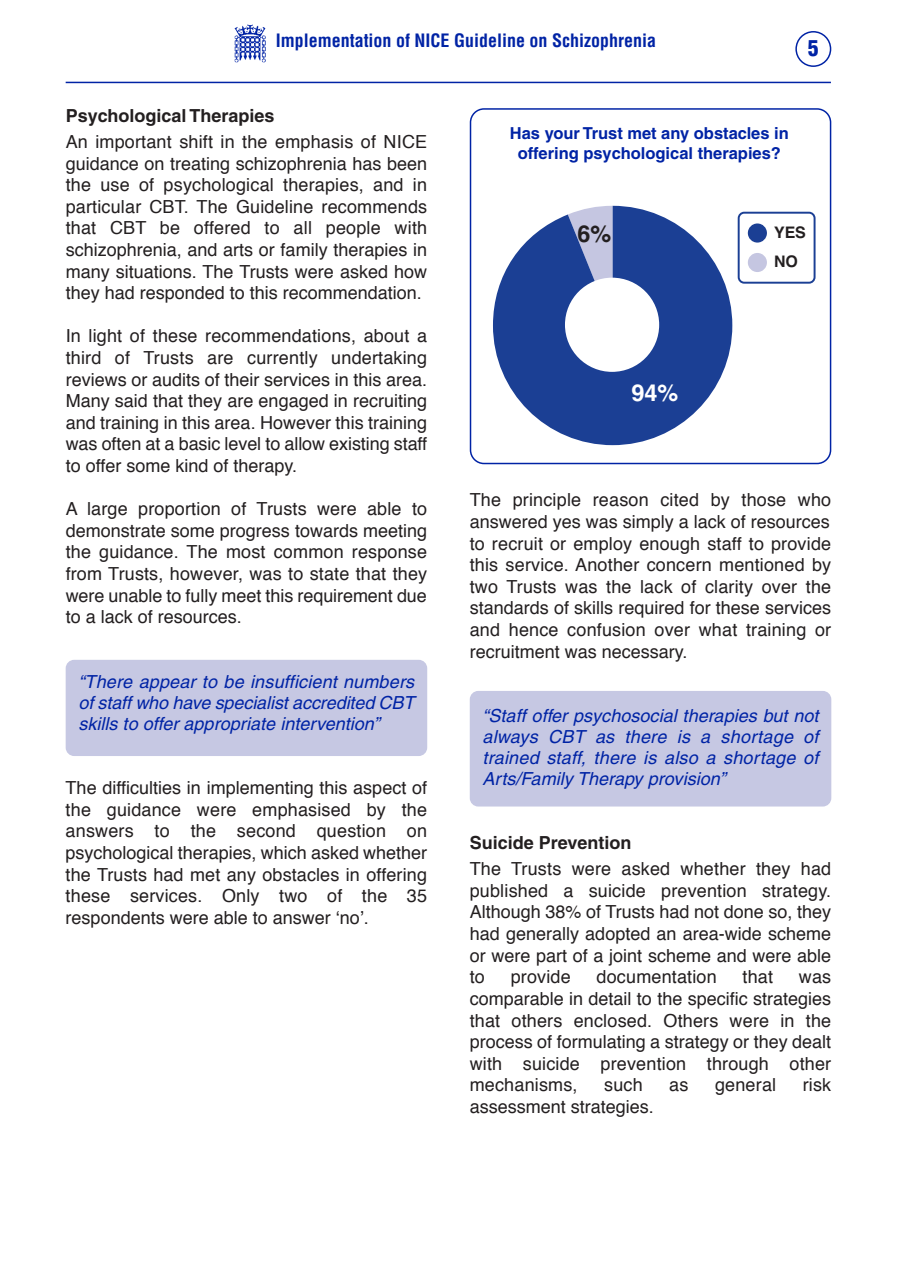
<style>
.page{position:relative;width:897px;height:1267px;background:#fff}
.page>*{position:absolute;margin:0;border:0;box-sizing:border-box;transform-origin:0 0}
.t1{font:700 23.4px "Helvetica";color:#fff}
.t2{font:700 23.4px "Helvetica";color:#231f20}
.t3{font:900 condensed 21.6px "Helvetica LT";color:#0023a5}
.t4{font:18px/21.6px "Helvetica";color:#231f20;text-align:justify}
.t5{font:italic 18px/21px "Helvetica LT";letter-spacing:.005em;color:#0023a5;text-align:justify}
.t6{font:700 condensed 18px "Helvetica LT";color:#0023a5}
.t7{font:700 18px "Helvetica LT";color:#231f20}
.t8{font:700 16.5px/19.5px "Helvetica LT";color:#0023a5;text-align:center}
.t9{font:700 15.9px "Helvetica";color:#231f20}
</style>
<div class="page">
<img style="left:234px;top:25px;width:32px;height:37px">
<hr style="left:66px;top:82px;width:765px;height:1px;background:#0023a5">
<svg style="left:795px;top:31px;width:36px;height:36px"></svg>
<div style="left:470px;top:691px;width:361px;height:115px;background:#c6c8e3;border-radius:9px"></div>
<div style="left:66px;top:660px;width:361px;height:96px;background:#c6c8e3;border-radius:9px"></div>
<svg style="left:470px;top:108px;width:361px;height:356px"></svg>
<svg style="left:493px;top:206px;width:239px;height:239px;fill:#1b3f94"></svg>
<div style="left:565px;top:278px;width:94px;height:94px;background:#fff;border-radius:50%"></div>
<div style="left:748px;top:253px;width:19px;height:19px;background:#c5c6e1;border-radius:50%"></div>
<div style="left:748px;top:223px;width:19px;height:19px;background:#1b3f94;border-radius:50%"></div>
<div style="left:737px;top:212px;width:78px;height:72px;border:2px solid #1b3f94;border-radius:6px"></div>
<p class="t6" style="left:276px;top:30px;width:382px">Implementation of NICE Guideline on Schizophrenia</p>
<p class="t3" style="left:808px;top:36px;width:12px">5</p>
<p class="t7" style="left:66px;top:109px;width:210px">Psychological Therapies</p>
<p class="t4" style="left:66px;top:132px;width:363px">An important shift in the emphasis of NICE guidance on treating schizophrenia has been the use of psychological therapies, and in particular CBT. The Guideline recommends that CBT be offered to all people with schizophrenia, and arts or family therapies in many situations. The Trusts were asked how they had responded to this recommendation.</p>
<p class="t4" style="left:66px;top:327px;width:363px">In light of these recommendations, about a third of Trusts are currently undertaking reviews or audits of their services in this area.<br>Many said that they are engaged in recruiting and training in this area. However this training was often at a basic level to allow existing staff to offer some kind of therapy.</p>
<p class="t4" style="left:66px;top:499px;width:363px">A large proportion of Trusts were able to demonstrate some progress towards meeting the guidance. The most common response from Trusts, however, was to state that they were unable to fully meet this requirement due to a lack of resources.</p>
<p class="t5" style="left:78px;top:672px;width:338px">“There appear to be insufficient numbers of staff who have specialist accredited CBT skills to offer appropriate intervention”</p>
<p class="t4" style="left:66px;top:778px;width:363px">The difficulties in implementing this aspect of the guidance were emphasised by the answers to the second question on psychological therapies, which asked whether the Trusts had met any obstacles in offering these services. Only two of the 35 respondents were able to answer ‘no’.</p>
<p class="t8" style="left:510px;top:125px;width:280px">Has your Trust met any obstacles in offering psychological therapies?</p>
<p class="t2" style="left:577px;top:215px;width:35px">6%</p>
<p class="t1" style="left:631px;top:373px;width:48px">94%</p>
<p class="t9" style="left:774px;top:219px;width:33px">YES</p>
<p class="t9" style="left:774px;top:249px;width:25px">NO</p>
<p class="t4" style="left:470px;top:490px;width:363px">The principle reason cited by those who answered yes was simply a lack of resources to recruit or employ enough staff to provide this service. Another concern mentioned by two Trusts was the lack of clarity over the standards of skills required for these services and hence confusion over what training or recruitment was necessary.</p>
<p class="t5" style="left:482px;top:706px;width:337px">“Staff offer psychosocial therapies but not always CBT as there is a shortage of trained staff, there is also a shortage of Arts/Family Therapy provision”</p>
<p class="t7" style="left:470px;top:836px;width:163px">Suicide Prevention</p>
<p class="t4" style="left:470px;top:859px;width:363px">The Trusts were asked whether they had published a suicide prevention strategy.<br>Although 38% of Trusts had not done so, they had generally adopted an area-wide scheme or were part of a joint scheme and were able to</p>
<p class="t4" style="left:510px;top:967px;width:62px">provide</p>
<p class="t4" style="left:596px;top:967px;width:122px">documentation</p>
<p class="t4" style="left:742px;top:967px;width:32px">that</p>
<p class="t4" style="left:470px;top:967px;width:363px;text-indent:329px">was comparable in detail to the specific strategies that others enclosed. Others were in the process of formulating a strategy or they dealt with suicide prevention through other mechanisms,</p>
<p class="t4" style="left:604px;top:1075px;width:40px">such</p>
<p class="t4" style="left:669px;top:1075px;width:21px">as</p>
<p class="t4" style="left:715px;top:1075px;width:63px">general</p>
<p class="t4" style="left:802px;top:1075px;width:30px">risk</p>
<p class="t4" style="left:470px;top:1097px;width:186px">assessment strategies.</p>
</div>
